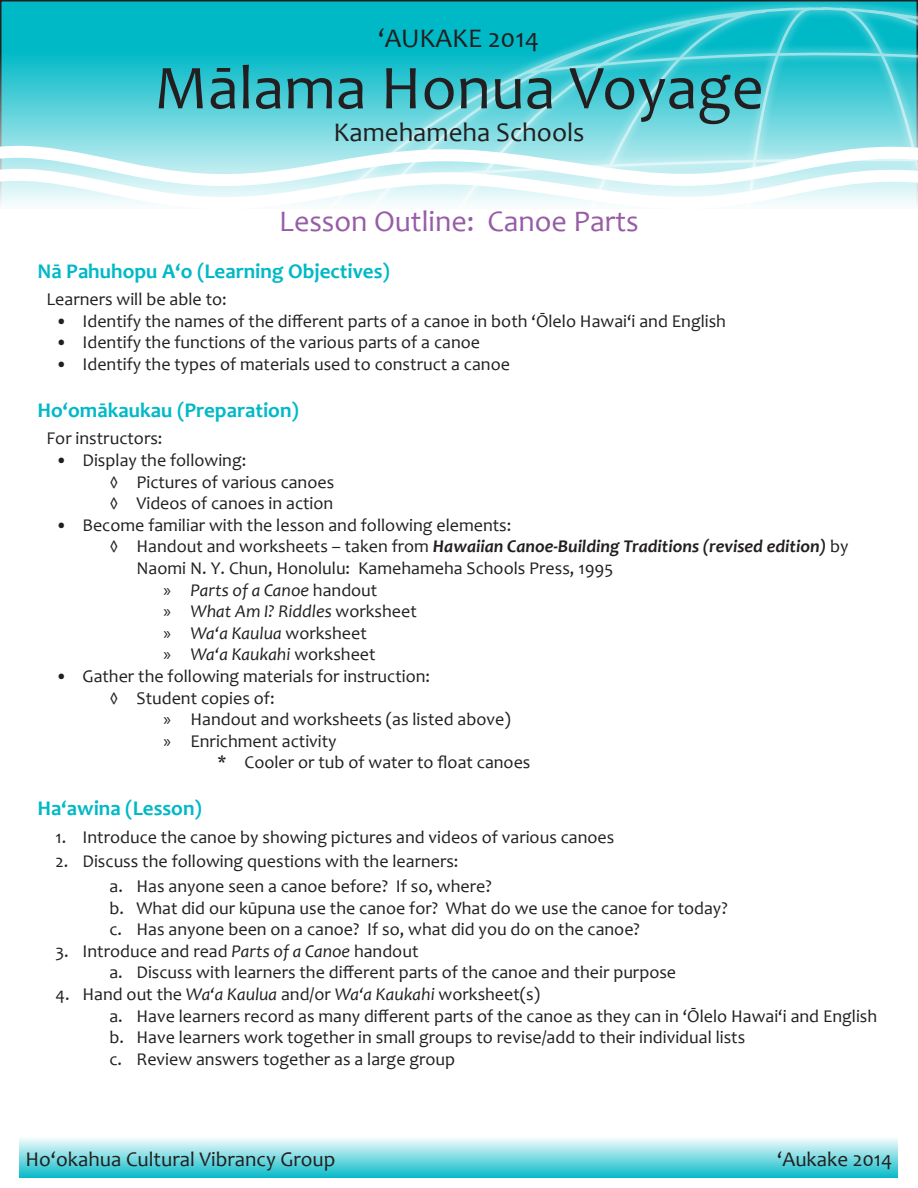
<style>
.page{position:relative;width:918px;height:1188px;background:#fff}
.page>*{position:absolute;margin:0;border:0;box-sizing:border-box;transform-origin:0 0}
.t1{font:63px "Candara";color:#231f20}
.t2{font:30px "Candara";color:#975ca6}
.t3{font:27px "Candara";color:#231f20}
.t4{font:700 21px "Candara";color:#00b9c7}
.t5{font:21px "Candara";color:#231f20}
.t6{font:18px/21.6px "Candara";color:#231f20}
.t7{font:italic 18px "Candara";color:#231f20}
.t8{font:italic 700 18px "Candara";color:#231f20}
.s1{font-weight:400;font-style:normal}
.s2{font-family:"Myriad Pro";font-style:normal}
.s3{font-style:normal}
.s4{font-family:"Myriad Pro"}
.s5{font-style:italic}
</style>
<div class="page">
<svg style="left:3px;top:3px;width:127px;height:131px;background:#29c4cf"></svg>
<svg style="left:0;top:134px;width:130px;height:23px"></svg>
<svg style="left:0;top:157px;width:130px;height:47px"></svg>
<svg style="left:137px;top:5px;width:781px;height:199px;background:#6cd6de"></svg>
<div style="left:20px;top:1136px;width:878px;height:42px;background:linear-gradient(to bottom,#fefefe,#0dbcc9)"></div>
<h3 class="t3" style="left:378px;top:22px;width:163px">‘AUKAKE 2014</h3>
<h1 class="t1" style="left:154px;top:48px;width:611px">Mālama Honua Voyage</h1>
<h3 class="t3" style="left:333px;top:115px;width:253px">Kamehameha Schools</h3>
<h2 class="t2" style="left:279px;top:202px;width:361px">Lesson Outline: Canoe Parts</h2>
<p class="t4" style="left:38px;top:258px;width:354px">Nā Pahuhopu A‘o (Learning Objectives)</p>
<p class="t6" style="left:46px;top:288px;width:182px">Learners will be able to:</p>
<p class="t6" style="left:56px;top:310px;width:672px">• Identify the names of the different parts of a canoe in both ‘Ōlelo Hawai‘i and English</p>
<p class="t6" style="left:56px;top:332px;width:426px">• Identify the functions of the various parts of a canoe</p>
<p class="t6" style="left:56px;top:353px;width:456px">• Identify the types of materials used to construct a canoe</p>
<p class="t4" style="left:38px;top:397px;width:263px">Ho‘omākaukau (Preparation)</p>
<p class="t6" style="left:46px;top:428px;width:117px">For instructors:</p>
<p class="t6" style="left:110px;top:449px;width:226px;text-indent:-54px">• Display the following:<br>◊ Pictures of various canoes ◊ Videos of canoes in action</p>
<p class="t6" style="left:56px;top:514px;width:457px">• Become familiar with the lesson and following elements:</p>
<p class="t8" style="left:110px;top:535px;width:740px"><span class="s1">◊ Handout and worksheets – taken from</span> Hawaiian Canoe-Building Traditions (revised edition) <span class="s1">by</span></p>
<p class="t6" style="left:136px;top:557px;width:478px">Naomi N. Y. Chun, Honolulu: Kamehameha Schools Press, 1995</p>
<p class="t7" style="left:163px;top:579px;width:215px"><span class="s2">»</span> Parts of a Canoe <span class="s3">handout</span></p>
<p class="t7" style="left:163px;top:600px;width:255px"><span class="s2">»</span> What Am I? Riddles <span class="s3">worksheet</span></p>
<p class="t7" style="left:163px;top:622px;width:205px"><span class="s2">»</span> Wa‘a Kaulua <span class="s3">worksheet</span></p>
<p class="t7" style="left:163px;top:643px;width:214px"><span class="s2">»</span> Wa‘a Kaukahi <span class="s3">worksheet</span></p>
<p class="t6" style="left:109px;top:665px;width:322px;text-indent:-54px">• Gather the following materials for instruction: ◊ Student copies of:</p>
<p class="t6" style="left:163px;top:708px;width:349px"><span class="s4">»</span> Handout and worksheets (as listed above) <span class="s4">»</span> Enrichment activity</p>
<p class="t6" style="left:217px;top:752px;width:314px">* Cooler or tub of water to float canoes</p>
<p class="t4" style="left:38px;top:795px;width:166px">Ha‘awina (Lesson)</p>
<p class="t6" style="left:56px;top:826px;width:560px">1. Introduce the canoe by showing pictures and videos of various canoes</p>
<p class="t6" style="left:110px;top:849px;width:384px;line-height:24.6px;text-indent:-54px">2. Discuss the following questions with the learners:<br>a. Has anyone seen a canoe before? If so, where?</p>
<p class="t6" style="left:110px;top:897px;width:620px">b. What did our kūpuna use the canoe for? What do we use the canoe for today? c. Has anyone been on a canoe? If so, what did you do on the canoe?</p>
<p class="t6" style="left:109px;top:940px;width:568px;text-indent:-54px">3. Introduce and read <span class="s5">Parts of a Canoe</span> handout<br>a. Discuss with learners the different parts of the canoe and their purpose</p>
<p class="t6" style="left:109px;top:983px;width:769px;text-indent:-54px">4. Hand out the <span class="s5">Wa‘a Kaulua</span> and/or <span class="s5">Wa‘a Kaukahi</span> worksheet(s)<br>a. Have learners record as many different parts of the canoe as they can in ‘Ōlelo Hawai‘i and English b. Have learners work together in small groups to revise/add to their individual lists<br>c. Review answers together as a large group</p>
<p class="t5" style="left:26px;top:1146px;width:312px">Ho‘okahua Cultural Vibrancy Group</p>
<p class="t5" style="left:777px;top:1146px;width:117px">‘Aukake 2014</p>
</div>
